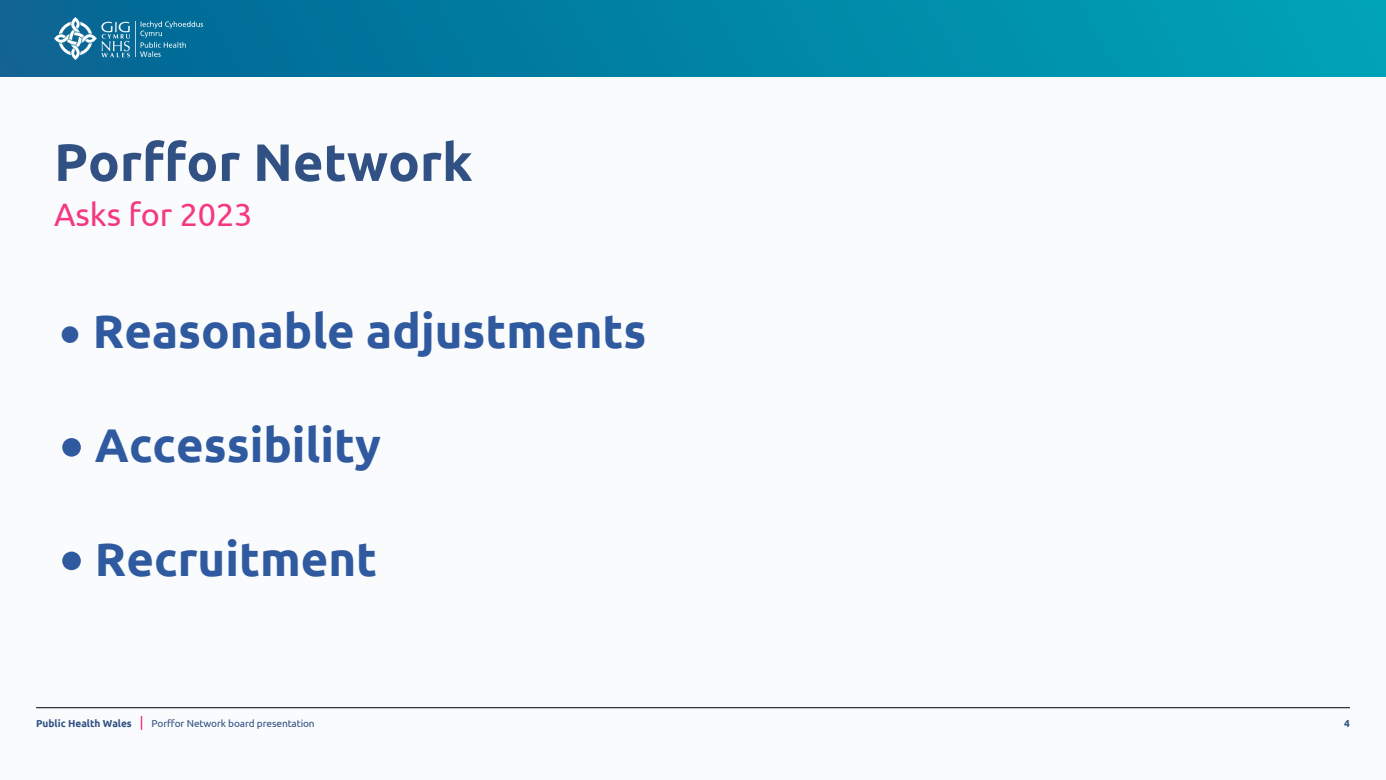
<style>
.page{position:relative;width:1386px;height:780px;background:#fff}
.page>*{position:absolute;margin:0;border:0;box-sizing:border-box;transform-origin:0 0}
.t1{font:700 52.5px "Ubuntu";color:#315083}
.t2{font:700 47.25px "Ubuntu";color:#2f5a9f}
.t3{font:32.38px "Ubuntu";letter-spacing:-.005em;color:#f43882}
.t4{font:10.06px "Ubuntu";letter-spacing:-.01em;color:#315083}
.t5{font:700 10.06px "Ubuntu";color:#315083}
</style>
<div class="page">
<div style="left:0;top:0;width:1385px;height:779px;background:#f9fbfd"></div>
<hr style="left:36px;top:707px;width:1313px;height:1px;background:#000">
<svg style="left:141px;top:716px;width:1px;height:13px"></svg>
<img style="left:0;top:0;width:1385px;height:76px">
<img style="left:54px;top:17px;width:75px;height:42px">
<img style="left:135px;top:22px;width:67px;height:35px">
<p class="t1" style="left:54px;top:130px;width:420px">Porffor Network</p>
<p class="t3" style="left:54px;top:194px;width:200px">Asks for 2023</p>
<p class="t2" style="left:60px;top:303px;width:588px">• Reasonable adjustments</p>
<p class="t2" style="left:60px;top:416px;width:323px">• Accessibility</p>
<p class="t2" style="left:60px;top:529px;width:319px">• Recruitment</p>
<p class="t5" style="left:36px;top:716px;width:97px">Public Health Wales</p>
<p class="t5" style="left:1343px;top:716px;width:7px">4</p>
<p class="t4" style="left:151px;top:716px;width:165px">Porffor Network board presentation</p>
</div>
